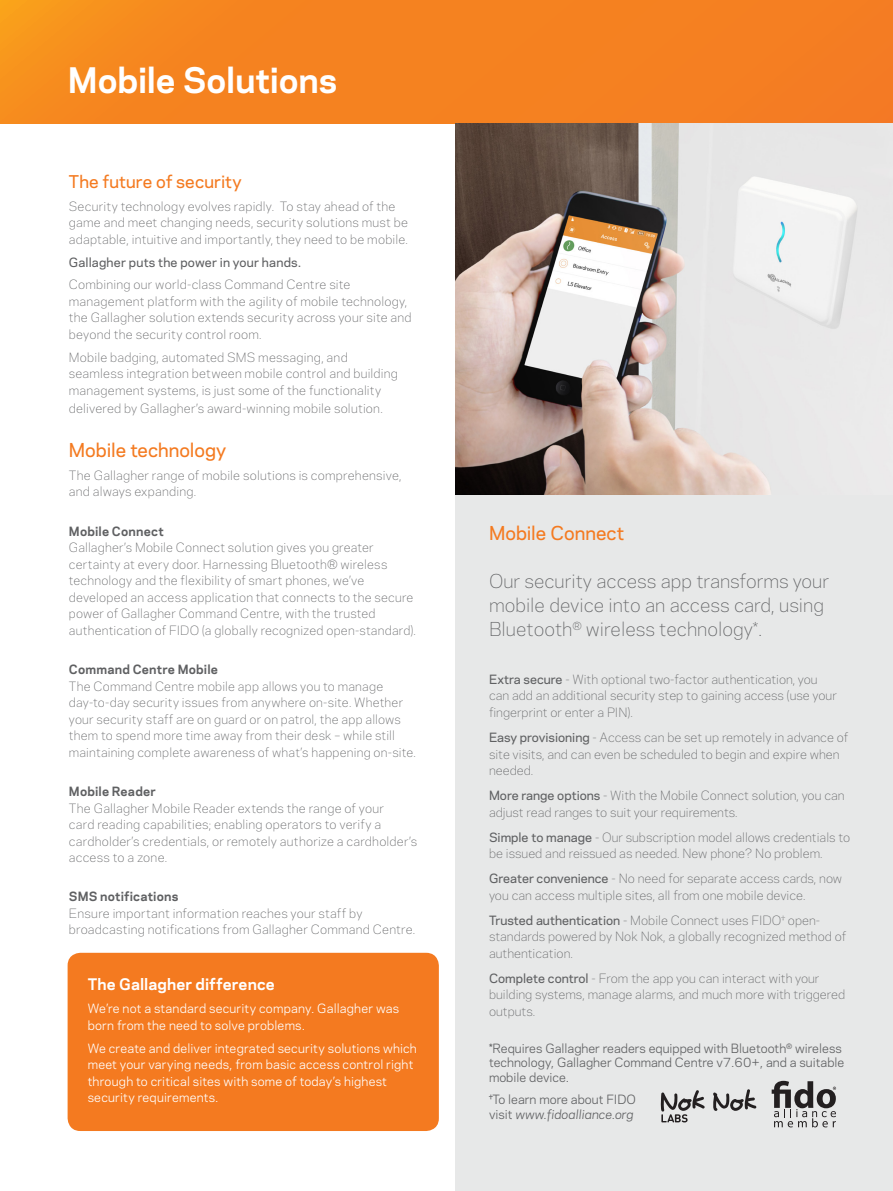
<style>
.page{position:relative;width:893px;height:1191px;background:#fff}
.page>*{position:absolute;margin:0;border:0;box-sizing:border-box;transform-origin:0 0}
.t1{font:700 33px "Galaxie Polaris";letter-spacing:-.005em;color:#fff}
.t2{font:300 18px/24px "Galaxie Polaris";color:#5f6062}
.t3{font:500 18px "Galaxie Polaris";color:#f47a20}
.t4{font:500 16.5px "Galaxie Polaris";letter-spacing:.005em;color:#f47a20}
.t5{font:700 15px "Galaxie Polaris";letter-spacing:.01em;color:#fff}
.t6{font:300 12px/16.5px "Galaxie Polaris";letter-spacing:.01em;color:#5f6062}
.t7{font:12px/16.5px "Galaxie Polaris";letter-spacing:.015em;color:#fff}
.t8{font:12px/14.4px "Galaxie Polaris";color:#5f6062}
.t9{font:500 12px "Galaxie Polaris";letter-spacing:.015em;color:#5f6062}
.s1{font-weight:700}
.s2{font-weight:500}
.s3{font-style:italic}
</style>
<div class="page">
<div style="left:456px;top:0;width:437px;height:1191px;background:#e7e8e8"></div>
<div style="left:0;top:0;width:893px;height:123px;background:linear-gradient(to right,#f68b1e,#f47a23)"></div>
<div style="left:68px;top:952px;width:371px;height:179px;background:#f47a20;border-radius:13px"></div>
<img style="left:456px;top:123px;width:401px;height:372px">
<svg style="left:772px;top:1080px;width:64px;height:47px"></svg>
<svg style="left:661px;top:1090px;width:44px;height:32px"></svg>
<svg style="left:713px;top:1089px;width:43px;height:22px"></svg>
<p class="t1" style="left:68px;top:56px;width:271px">Mobile Solutions</p>
<p class="t4" style="left:69px;top:169px;width:174px">The future of security</p>
<p class="t6" style="left:69px;top:197px;width:341px">Security technology evolves rapidly. To stay ahead of the game and meet changing needs, security solutions must be adaptable, intuitive and importantly, they need to be mobile.</p>
<p class="t9" style="left:69px;top:253px;width:234px">Gallagher puts the power in your hands.</p>
<p class="t6" style="left:69px;top:276px;width:344px">Combining our world-class Command Centre site management platform with the agility of mobile technology, the Gallagher solution extends security across your site and beyond the security control room.</p>
<p class="t6" style="left:69px;top:348px;width:331px">Mobile badging, automated SMS messaging, and seamless integration between mobile control and building management systems, is just some of the functionality</p>
<p class="t6" style="left:69px;top:399px;width:315px">delivered by Gallagher’s award-winning mobile solution.</p>
<p class="t3" style="left:69px;top:436px;width:159px">Mobile technology</p>
<p class="t6" style="left:69px;top:466px;width:334px">The Gallagher range of mobile solutions is comprehensive, and always expanding.</p>
<p class="t6" style="left:69px;top:522px;width:349px"><span class="s1">Mobile Connect<br></span>Gallagher’s Mobile Connect solution gives you greater certainty at every door. Harnessing Bluetooth® wireless technology and the flexibility of smart phones, we’ve developed an access application that connects to the secure power of Gallagher Command Centre, with the trusted authentication of FIDO (a globally recognized open-standard).</p>
<p class="t6" style="left:69px;top:660px;width:349px"><span class="s1">Command Centre Mobile<br></span>The Command Centre mobile app allows you to manage day-to-day security issues from anywhere on-site. Whether your security staff are on guard or on patrol, the app allows them to spend more time away from their desk – while still maintaining complete awareness of what’s happening on-site.</p>
<p class="t6" style="left:69px;top:782px;width:350px"><span class="s1">Mobile Reader<br></span>The Gallagher Mobile Reader extends the range of your<br>card reading capabilities; enabling operators to verify a cardholder’s credentials, or remotely authorize a cardholder’s access to a zone.</p>
<p class="t6" style="left:69px;top:888px;width:348px"><span class="s1">SMS notifications<br></span>Ensure important information reaches your staff by broadcasting notifications from Gallagher Command Centre.</p>
<p class="t5" style="left:88px;top:973px;width:189px">The Gallagher difference</p>
<p class="t7" style="left:88px;top:999px;width:313px">We’re not a standard security company. Gallagher was born from the need to solve problems.</p>
<p class="t7" style="left:88px;top:1039px;width:331px">We create and deliver integrated security solutions which meet your varying needs, from basic access control right through to critical sites with some of today’s highest security requirements.</p>
<p class="t3" style="left:489px;top:519px;width:137px">Mobile Connect</p>
<p class="t2" style="left:489px;top:568px;width:342px">Our security access app transforms your mobile device into an access card, using<br>Bluetooth<sup>®</sup> wireless technology*.</p>
<p class="t6" style="left:489px;top:670px;width:349px"><span class="s2">Extra secure</span> - With optional two-factor authentication, you can add an additional security step to gaining access (use your fingerprint or enter a PIN).</p>
<p class="t6" style="left:489px;top:728px;width:361px"><span class="s2">Easy provisioning</span> - Access can be set up remotely in advance of site visits, and can even be scheduled to begin and expire when needed.</p>
<p class="t6" style="left:489px;top:786px;width:357px"><span class="s2">More range options</span> - With the Mobile Connect solution, you can adjust read ranges to suit your requirements.</p>
<p class="t6" style="left:489px;top:828px;width:363px"><span class="s2">Simple to manage</span> - Our subscription model allows credentials to be issued and reissued as needed. New phone? No problem.</p>
<p class="t6" style="left:489px;top:869px;width:355px"><span class="s2">Greater convenience</span> - No need for separate access cards, now you can access multiple sites, all from one mobile device.</p>
<p class="t6" style="left:489px;top:911px;width:359px"><span class="s2">Trusted authentication</span> - Mobile Connect uses FIDO† open&shy;standards powered by Nok Nok, a globally recognized method of authentication.</p>
<p class="t6" style="left:489px;top:969px;width:358px"><span class="s2">Complete control</span> - From the app you can interact with your building systems, manage alarms, and much more with triggered outputs.</p>
<p class="t8" style="left:489px;top:1040px;width:357px">*Requires Gallagher readers equipped with Bluetooth<sup>®</sup> wireless technology, Gallagher Command Centre v7.60+, and a suitable mobile device.</p>
<p class="t8" style="left:489px;top:1091px;width:149px">†To learn more about FIDO visit <span class="s3">www.fidoalliance.org</span></p>
</div>
